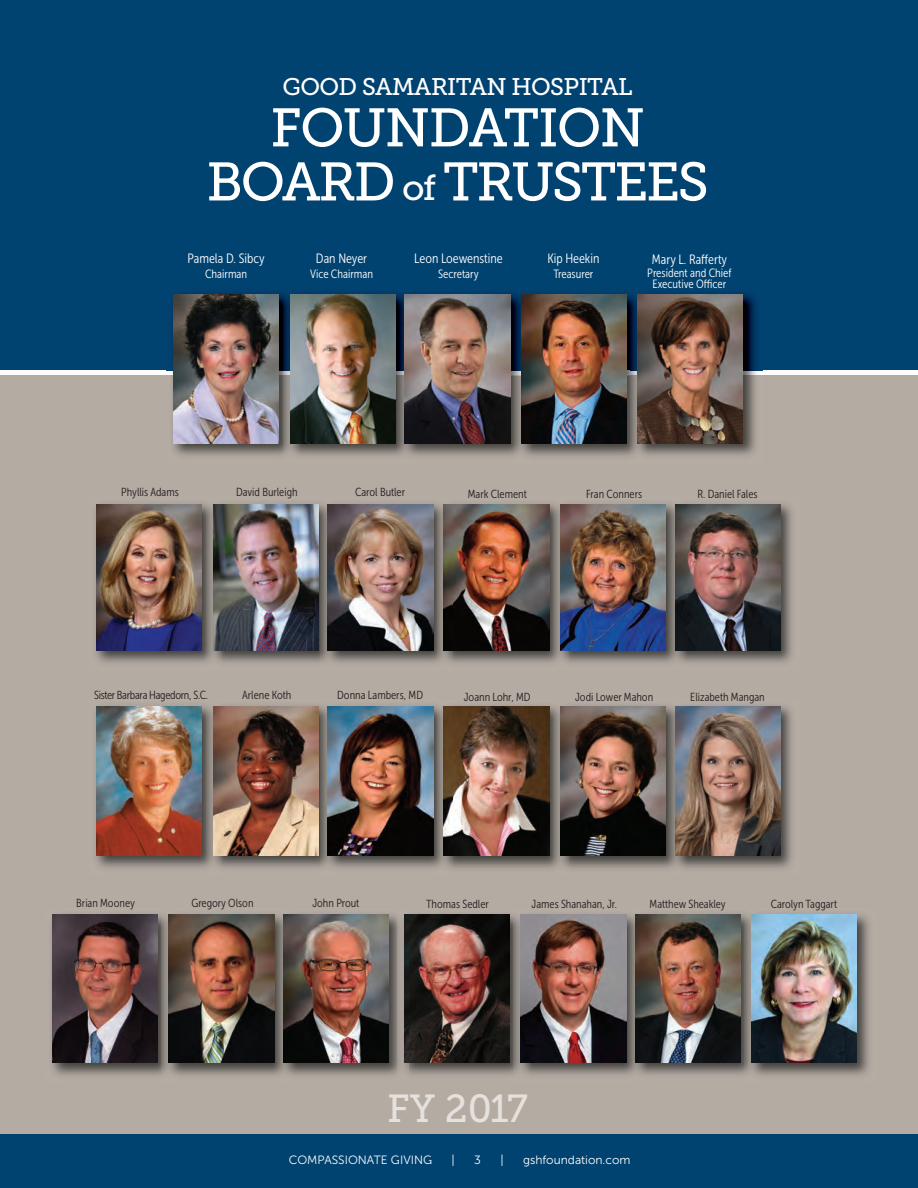
<style>
.page{position:relative;width:918px;height:1188px;background:#fff}
.page>*{position:absolute;margin:0;border:0;box-sizing:border-box;transform-origin:0 0}
.t1{font:54px "Museo Slab 500";letter-spacing:-.045em;color:#fff}
.t2{font:39px "Museo Slab 500";letter-spacing:-.025em;color:#e5e1dd}
.t3{font:24px "Museo Slab 500";letter-spacing:-.025em;color:#fff}
.t4{font:13.5px "Museo Sans Cond 300";color:#fff}
.t5{font:12px/10.5px "Museo Sans Cond 300";color:#fff;text-align:center}
.t6{font:12px "Museo Sans 300";color:#fff}
.t7{font:11.7px "Museo Sans Cond 300";color:#231f20}
.t8{font:11.7px "Museo Sans Cond 300";letter-spacing:-.025em;color:#231f20}
.s1{font-size:36px}
</style>
<div class="page">
<div style="left:0;top:375px;width:917px;height:813px;background:#b4aba3"></div>
<div style="left:0;top:1134px;width:917px;height:54px;background:#004270"></div>
<div style="left:0;top:0;width:917px;height:370px;background:#004270"></div>
<img style="left:530px;top:294px;width:100px;height:81px">
<img style="left:530px;top:375px;width:100px;height:81px">
<img style="left:530px;top:295px;width:96px;height:148px">
<img style="left:630px;top:294px;width:132px;height:161px">
<img style="left:637px;top:295px;width:105px;height:148px">
<img style="left:453px;top:504px;width:339px;height:159px">
<img style="left:453px;top:504px;width:96px;height:146px">
<img style="left:560px;top:504px;width:105px;height:146px">
<img style="left:675px;top:504px;width:105px;height:146px">
<img style="left:453px;top:706px;width:339px;height:162px">
<img style="left:453px;top:706px;width:96px;height:149px">
<img style="left:560px;top:706px;width:105px;height:149px">
<img style="left:675px;top:706px;width:105px;height:149px">
<img style="left:408px;top:914px;width:336px;height:161px">
<img style="left:408px;top:915px;width:101px;height:147px">
<img style="left:520px;top:915px;width:105px;height:147px">
<img style="left:635px;top:915px;width:105px;height:147px">
<img style="left:167px;top:294px;width:347px;height:162px">
<img style="left:174px;top:295px;width:105px;height:148px">
<img style="left:290px;top:295px;width:105px;height:148px">
<svg style="left:514px;top:370px;width:7px;height:5px"></svg>
<img style="left:514px;top:375px;width:7px;height:79px">
<img style="left:521px;top:295px;width:9px;height:160px">
<img style="left:514px;top:295px;width:7px;height:75px">
<img style="left:405px;top:295px;width:105px;height:148px">
<img style="left:96px;top:504px;width:357px;height:159px">
<img style="left:96px;top:505px;width:106px;height:145px">
<img style="left:213px;top:505px;width:105px;height:145px">
<img style="left:443px;top:504px;width:10px;height:146px">
<img style="left:328px;top:505px;width:105px;height:145px">
<img style="left:96px;top:706px;width:357px;height:162px">
<img style="left:96px;top:707px;width:106px;height:148px">
<img style="left:213px;top:707px;width:105px;height:148px">
<img style="left:443px;top:706px;width:10px;height:149px">
<img style="left:328px;top:707px;width:105px;height:148px">
<img style="left:52px;top:914px;width:345px;height:161px">
<img style="left:52px;top:915px;width:105px;height:148px">
<img style="left:169px;top:915px;width:105px;height:148px">
<img style="left:397px;top:914px;width:11px;height:157px">
<img style="left:404px;top:915px;width:4px;height:147px">
<img style="left:276px;top:914px;width:18px;height:161px">
<img style="left:283px;top:915px;width:105px;height:148px">
<img style="left:744px;top:914px;width:125px;height:161px">
<img style="left:751px;top:915px;width:105px;height:148px">
<h3 class="t3" style="left:282px;top:78px;width:351px">GOOD SAMARITAN HOSPITAL</h3>
<h1 class="t1" style="left:270px;top:108px;width:376px">FOUNDATION</h1>
<h1 class="t1" style="left:206px;top:162px;width:504px">BOARD <span class="s1">of</span> TRUSTEES</h1>
<p class="t4" style="left:187px;top:254px;width:79px">Pamela D. Sibcy</p>
<p class="t5" style="left:205px;top:270px;width:44px">Chairman</p>
<p class="t4" style="left:316px;top:254px;width:53px">Dan Neyer</p>
<p class="t5" style="left:310px;top:270px;width:65px">Vice Chairman</p>
<p class="t4" style="left:414px;top:254px;width:90px">Leon Loewenstine</p>
<p class="t5" style="left:438px;top:270px;width:42px">Secretary</p>
<p class="t4" style="left:547px;top:254px;width:53px">Kip Heekin</p>
<p class="t5" style="left:553px;top:270px;width:41px">Treasurer</p>
<p class="t4" style="left:651px;top:254px;width:77px">Mary L. Rafferty</p>
<p class="t5" style="left:647px;top:269px;width:86px">President and Chief<br>Executive Officer</p>
<p class="t7" style="left:121px;top:488px;width:59px">Phyllis Adams</p>
<p class="t7" style="left:236px;top:488px;width:63px">David Burleigh</p>
<p class="t7" style="left:355px;top:488px;width:51px">Carol Butler</p>
<p class="t7" style="left:467px;top:489px;width:60px">Mark Clement</p>
<p class="t7" style="left:586px;top:489px;width:58px">Fran Conners</p>
<p class="t7" style="left:697px;top:489px;width:61px">R. Daniel Fales</p>
<p class="t8" style="left:94px;top:691px;width:115px">Sister Barbara Hagedorn, S.C.</p>
<p class="t7" style="left:242px;top:691px;width:51px">Arlene Koth</p>
<p class="t7" style="left:337px;top:691px;width:87px">Donna Lambers, MD</p>
<p class="t7" style="left:463px;top:692px;width:68px">Joann Lohr, MD</p>
<p class="t7" style="left:575px;top:692px;width:79px">Jodi Lower Mahon</p>
<p class="t7" style="left:690px;top:693px;width:76px">Elizabeth Mangan</p>
<p class="t7" style="left:76px;top:898px;width:60px">Brian Mooney</p>
<p class="t7" style="left:191px;top:898px;width:64px">Gregory Olson</p>
<p class="t7" style="left:312px;top:898px;width:48px">John Prout</p>
<p class="t7" style="left:770px;top:899px;width:68px">Carolyn Taggart</p>
<p class="t7" style="left:426px;top:900px;width:64px">Thomas Sedler</p>
<p class="t7" style="left:531px;top:900px;width:87px">James Shanahan, Jr.</p>
<p class="t7" style="left:649px;top:900px;width:78px">Matthew Sheakley</p>
<h2 class="t2" style="left:387px;top:1094px;width:142px">FY 2017</h2>
<p class="t6" style="left:288px;top:1152px;width:145px">COMPASSIONATE GIVING</p>
<p class="t6" style="left:451px;top:1152px;width:5px">|</p>
<p class="t6" style="left:474px;top:1152px;width:8px">3</p>
<p class="t6" style="left:500px;top:1152px;width:5px">|</p>
<p class="t6" style="left:523px;top:1152px;width:109px">gshfoundation.com</p>
</div>
